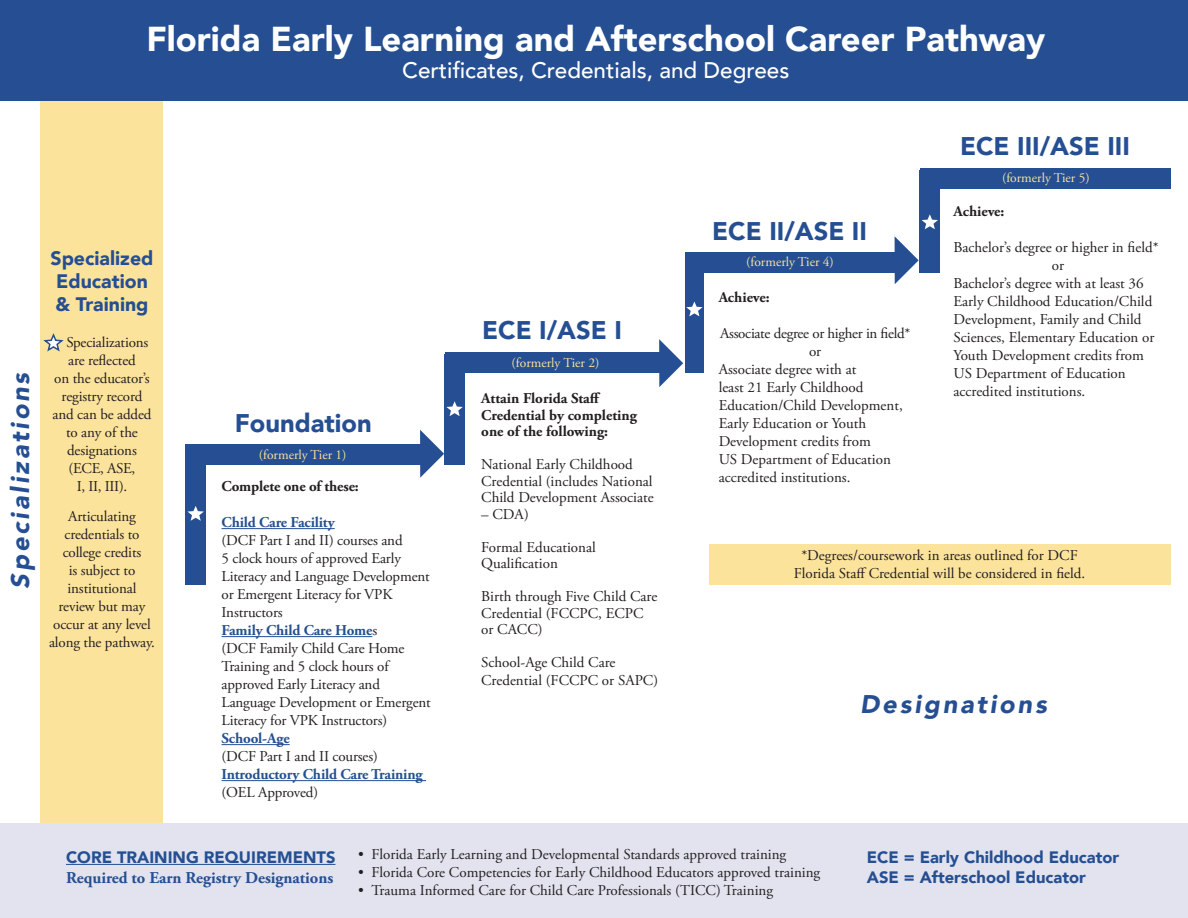
<style>
.page{position:relative;width:1188px;height:918px;background:#fff}
.page>*{position:absolute;margin:0;border:0;box-sizing:border-box;transform-origin:0 0}
.t1{font:900 34.5px "Avenir";color:#fff}
.t2{font:900 25.5px "Avenir";color:#254f92}
.t3{font:italic 900 25.5px "Avenir";letter-spacing:.11em;color:#254f92}
.t4{font:500 22.5px "Avenir";color:#fff}
.t5{font:900 19.5px/23.4px "Avenir";color:#254f92}
.t6{font:900 16.5px "Avenir";color:#254f92}
.t7{font:700 16.5px "Adobe Garamond Pro";color:#254f92}
.t8{font:15px/18px "Adobe Garamond Pro";color:#231f20}
.t9{font:700 15px/16.5px "Adobe Garamond Pro";color:#231f20}
.t10{font:700 15px "Adobe Garamond Pro";letter-spacing:-.01em;color:#254f92}
.t11{font:15px/18px "Adobe Garamond Pro";letter-spacing:-.02em;color:#231f20;text-align:center}
.t12{font:13.5px "Adobe Garamond Pro";color:#fce39c}
.s1{font-weight:400;color:#231f20}
</style>
<div class="page">
<div style="left:0;top:0;width:1188px;height:101px;background:#254f92"></div>
<div style="left:40px;top:102px;width:123px;height:722px;background:#fce39c"></div>
<div style="left:185px;top:445px;width:20px;height:140px;background:#254f92"></div>
<div style="left:187px;top:445px;width:245px;height:20px;background:#254f92"></div>
<div style="left:445px;top:354px;width:20px;height:111px;background:#254f92"></div>
<div style="left:445px;top:353px;width:220px;height:20px;background:#254f92"></div>
<div style="left:685px;top:254px;width:18px;height:119px;background:#254f92"></div>
<div style="left:685px;top:252px;width:216px;height:20px;background:#254f92"></div>
<div style="left:920px;top:170px;width:20px;height:102px;background:#254f92"></div>
<div style="left:920px;top:168px;width:250px;height:20px;background:#254f92"></div>
<svg style="left:420px;top:430px;width:24px;height:48px"></svg>
<svg style="left:659px;top:339px;width:24px;height:48px"></svg>
<svg style="left:895px;top:236px;width:24px;height:48px"></svg>
<hr style="left:222px;top:528px;width:113px;height:1px;background:#254f92">
<hr style="left:222px;top:636px;width:150px;height:1px;background:#254f92">
<hr style="left:222px;top:744px;width:68px;height:1px;background:#254f92">
<hr style="left:222px;top:780px;width:204px;height:1px;background:#254f92">
<div style="left:0;top:824px;width:1188px;height:94px;background:#e2e3ef"></div>
<hr style="left:66px;top:864px;width:269px;height:1px;background:#254f92">
<svg style="left:187px;top:506px;width:17px;height:15px"></svg>
<svg style="left:446px;top:401px;width:17px;height:15px"></svg>
<svg style="left:686px;top:301px;width:17px;height:15px"></svg>
<svg style="left:922px;top:214px;width:16px;height:15px"></svg>
<div style="left:709px;top:545px;width:461px;height:40px;background:#fce39c"></div>
<svg style="left:43px;top:333px;width:21px;height:19px"></svg>
<p class="t1" style="left:146px;top:9px;width:900px">Florida Early Learning and Afterschool Career Pathway</p>
<p class="t4" style="left:402px;top:51px;width:389px">Certificates, Credentials, and Degrees</p>
<p class="t3" style="left:-1px;top:589px;width:218px;rotate:-90deg">Specializations</p>
<p class="t5" style="left:51px;top:246px;width:104px">Specialized<br>Education</p>
<p class="t5" style="left:55px;top:292px;width:95px">&amp; Training</p>
<p class="t8" style="left:66px;top:334px;width:84px">Specializations</p>
<p class="t8" style="left:68px;top:352px;width:69px">are reflected</p>
<p class="t8" style="left:53px;top:370px;width:100px;text-align:center">on the educator’s registry record and can be added to any of the designations</p>
<p class="t8" style="left:69px;top:460px;width:68px">(ECE, ASE,</p>
<p class="t8" style="left:77px;top:478px;width:52px">I, II, III).</p>
<p class="t8" style="left:65px;top:508px;width:76px">Articulating credentials to</p>
<p class="t8" style="left:63px;top:544px;width:80px;text-align:center">college credits is subject to institutional</p>
<p class="t8" style="left:59px;top:598px;width:88px">review but may</p>
<p class="t8" style="left:49px;top:616px;width:107px">occur at any level along the pathway.</p>
<p class="t2" style="left:235px;top:402px;width:138px">Foundation</p>
<p class="t12" style="left:259px;top:447px;width:89px">(formerly Tier 1)</p>
<p class="t9" style="left:222px;top:478px;width:139px">Complete one of these:</p>
<p class="t10" style="left:222px;top:514px;width:115px">Child Care Facility</p>
<p class="t8" style="left:222px;top:532px;width:210px">(DCF Part I and II) courses and<br>5 clock hours of approved Early<br>Literacy and Language Development or Emergent Literacy for VPK<br>Instructors</p>
<p class="t10" style="left:222px;top:622px;width:157px">Family Child Care Home<span class="s1">s</span></p>
<p class="t8" style="left:222px;top:640px;width:211px">(DCF Family Child Care Home<br>Training and 5 clock hours of approved Early Literacy and<br>Language Development or Emergent<br>Literacy for VPK Instructors)</p>
<p class="t10" style="left:222px;top:730px;width:70px">School-Age</p>
<p class="t8" style="left:222px;top:748px;width:158px">(DCF Part I and II courses)</p>
<p class="t10" style="left:222px;top:766px;width:203px">Introductory Child Care Training</p>
<p class="t8" style="left:222px;top:784px;width:98px">(OEL Approved)</p>
<p class="t2" style="left:482px;top:308px;width:141px">ECE I/ASE I</p>
<p class="t12" style="left:512px;top:355px;width:89px">(formerly Tier 2)</p>
<p class="t9" style="left:481px;top:391px;width:157px">Attain Florida Staff<br>Credential by completing one of the following:</p>
<p class="t8" style="left:481px;top:457px;width:174px;line-height:16.5px">National Early Childhood<br>Credential (includes National<br>Child Development Associate</p>
<p class="t8" style="left:481px;top:506px;width:49px">– CDA)</p>
<p class="t8" style="left:481px;top:539px;width:116px">Formal Educational</p>
<p class="t8" style="left:481px;top:555px;width:78px">Qualification</p>
<p class="t8" style="left:481px;top:589px;width:178px;line-height:16.5px">Birth through Five Child Care<br>Credential (FCCPC, ECPC or CACC)</p>
<p class="t8" style="left:481px;top:654px;width:178px">School-Age Child Care<br>Credential (FCCPC or SAPC)</p>
<p class="t2" style="left:960px;top:124px;width:171px">ECE III/ASE III</p>
<p class="t2" style="left:712px;top:209px;width:156px">ECE II/ASE II</p>
<p class="t12" style="left:746px;top:254px;width:89px">(formerly Tier 4)</p>
<p class="t9" style="left:719px;top:289px;width:52px">Achieve:</p>
<p class="t11" style="left:720px;top:325px;width:192px">Associate degree or higher in field* or</p>
<p class="t8" style="left:719px;top:361px;width:186px">Associate degree with at<br>least 21 Early Childhood<br>Education/Child Development,<br>Early Education or Youth<br>Development credits from<br>US Department of Education accredited institutions.</p>
<p class="t12" style="left:1002px;top:169px;width:89px">(formerly Tier 5)</p>
<p class="t9" style="left:954px;top:203px;width:52px">Achieve:</p>
<p class="t8" style="left:954px;top:239px;width:207px">Bachelor’s degree or higher in field*</p>
<p class="t8" style="left:1052px;top:257px;width:14px">or</p>
<p class="t8" style="left:954px;top:275px;width:203px">Bachelor’s degree with at least 36<br>Early Childhood Education/Child<br>Development, Family and Child<br>Sciences, Elementary Education or<br>Youth Development credits from<br>US Department of Education accredited institutions.</p>
<p class="t8" style="left:801px;top:547px;width:278px">*Degrees/coursework in areas outlined for DCF</p>
<p class="t8" style="left:794px;top:565px;width:293px">Florida Staff Credential will be considered in field.</p>
<p class="t3" style="left:860px;top:683px;width:188px">Designations</p>
<p class="t6" style="left:66px;top:843px;width:271px">CORE TRAINING REQUIREMENTS</p>
<p class="t7" style="left:66px;top:868px;width:269px">Required to Earn Registry Designations</p>
<p class="t8" style="left:358px;top:846px;width:430px">• Florida Early Learning and Developmental Standards approved training</p>
<p class="t8" style="left:358px;top:864px;width:464px">• Florida Core Competencies for Early Childhood Educators approved training</p>
<p class="t8" style="left:358px;top:882px;width:416px">• Trauma Informed Care for Child Care Professionals (TICC) Training</p>
<p class="t6" style="left:867px;top:843px;width:254px">ECE = Early Childhood Educator</p>
<p class="t6" style="left:867px;top:863px;width:221px">ASE = Afterschool Educator</p>
</div>
